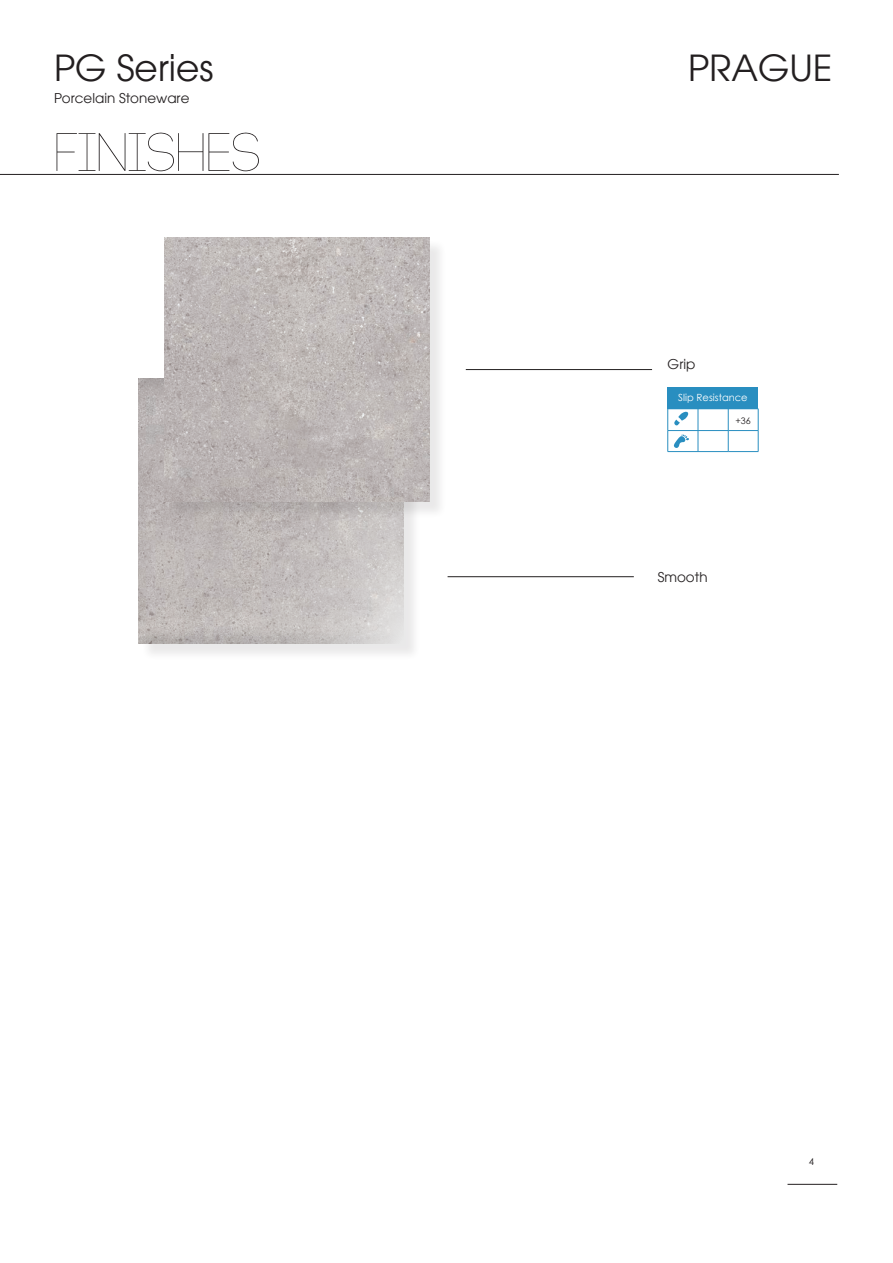
<style>
.page{position:relative;width:893px;height:1263px;background:#fff}
.page>*{position:absolute;margin:0;border:0;box-sizing:border-box;transform-origin:0 0}
.t1{font:300 54px "Code";color:#231f20}
.t2{font:36px "Avant Garde";color:#231f20}
.t3{font:13.5px "Avant Garde";color:#231f20}
.t4{font:9.9px "Century Gothic";color:#fff}
.t5{font:9.6px "Century Gothic";color:#231f20}
.t6{font:9px "Century Gothic";color:#231f20}
</style>
<div class="page">
<hr style="left:787px;top:1184px;width:50px;height:1px;background:#231f20">
<hr style="left:0;top:174px;width:839px;height:1px;background:#231f20">
<div style="left:141px;top:381px;width:280px;height:280px;background:#231f20;opacity:.1"></div>
<div style="left:137px;top:377px;width:268px;height:267px;background:#231f20;opacity:.13"></div>
<div style="left:167px;top:239px;width:280px;height:280px;background:#231f20;opacity:.1"></div>
<img style="left:165px;top:237px;width:264px;height:265px">
<hr style="left:466px;top:369px;width:186px;height:1px;background:#231f20">
<hr style="left:448px;top:576px;width:186px;height:1px;background:#231f20">
<div style="left:668px;top:387px;width:90px;height:22px;background:#298ec0"></div>
<hr style="left:668px;top:430px;width:30px;height:1px;background:#298ec0">
<hr style="left:698px;top:430px;width:30px;height:1px;background:#298ec0">
<svg style="left:698px;top:409px;width:1px;height:42px"></svg>
<hr style="left:728px;top:430px;width:30px;height:1px;background:#298ec0">
<svg style="left:728px;top:409px;width:1px;height:42px"></svg>
<svg style="left:758px;top:409px;width:1px;height:42px"></svg>
<hr style="left:668px;top:451px;width:30px;height:1px;background:#298ec0">
<hr style="left:698px;top:451px;width:30px;height:1px;background:#298ec0">
<hr style="left:728px;top:451px;width:30px;height:1px;background:#298ec0">
<svg style="left:667px;top:409px;width:22px;height:42px"></svg>
<h2 class="t2" style="left:54px;top:46px;width:161px">PG Series</h2>
<h2 class="t2" style="left:688px;top:46px;width:146px">PRAGUE</h2>
<p class="t3" style="left:54px;top:90px;width:137px">Porcelain Stoneware</p>
<h1 class="t1" style="left:54px;top:126px;width:208px">FINISHES</h1>
<p class="t3" style="left:668px;top:356px;width:29px">Grip</p>
<p class="t4" style="left:678px;top:391px;width:71px">Slip Resistance</p>
<p class="t6" style="left:735px;top:415px;width:17px">+36</p>
<p class="t3" style="left:658px;top:569px;width:51px">Smooth</p>
<p class="t5" style="left:809px;top:1156px;width:7px">4</p>
</div>
